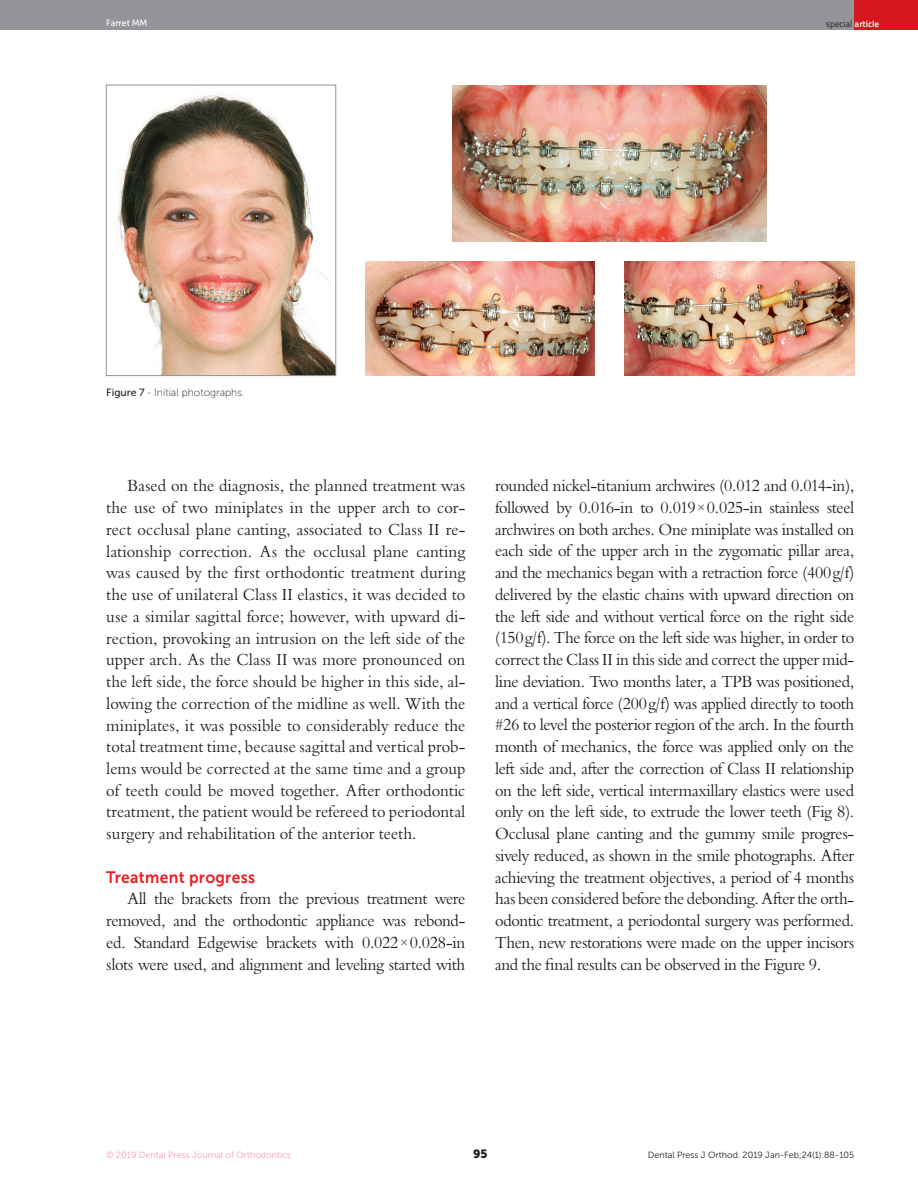
<style>
.page{position:relative;width:918px;height:1188px;background:#fff}
.page>*{position:absolute;margin:0;border:0;box-sizing:border-box;transform-origin:0 0}
.t1{font:16.5px/21.8px "Bergamo Std";letter-spacing:-.015em;color:#231f20;text-align:justify;scale:.95 1}
.t2{font:16.5px "Museo Sans 700";letter-spacing:.02em;color:#ee1d23;scale:.95 1}
.t3{font:12px "Museo Sans 900";color:#231f20}
.t4{font:10.5px "Museo Sans 100";color:#231f20}
.t5{font:9px "Museo Sans 300";color:#231f20}
.t6{font:9px "Museo Sans 300";color:#f499c2}
.t7{font:9px "Titillium Text 22 L";color:#231f20}
.t8{font:9px "Museo Sans 500";letter-spacing:-.015em;color:#fff}
.s1{font-weight:700;color:#fff}
.s2{font-family:"Museo Sans 500"}
</style>
<div class="page">
<div style="left:0;top:0;width:918px;height:30px;background:#939598"></div>
<div style="left:854px;top:0;width:64px;height:30px;background:#d7171f"></div>
<img style="left:116px;top:93px;width:218px;height:281px">
<div style="left:106px;top:85px;width:230px;height:291px;border:1px solid #939598"></div>
<img style="left:453px;top:85px;width:314px;height:156px">
<img style="left:366px;top:262px;width:229px;height:114px">
<img style="left:625px;top:262px;width:229px;height:114px">
<p class="t8" style="left:106px;top:18px;width:43px">Farret MM</p>
<p class="t7" style="left:826px;top:17px;width:55px">special <span class="s1">article</span></p>
<p class="t4" style="left:106px;top:387px;width:140px"><span class="s2">Figure 7</span> - Initial photographs.</p>
<p class="t1" style="left:106px;top:475px;width:380px;text-indent:21px">Based on the diagnosis, the planned treatment was the use of two miniplates in the upper arch to cor&shy;rect occlusal plane canting, associated to Class II re&shy;lationship correction. As the occlusal plane canting was caused by the first orthodontic treatment during the use of unilateral Class II elastics, it was decided to use a similar sagittal force; however, with upward di&shy;rection, provoking an intrusion on the left side of the upper arch. As the Class II was more pronounced on the left side, the force should be higher in this side, al&shy;lowing the correction of the midline as well. With the miniplates, it was possible to considerably reduce the total treatment time, because sagittal and vertical prob&shy;lems would be corrected at the same time and a group of teeth could be moved together. After orthodontic treatment, the patient would be refereed to periodontal surgery and rehabilitation of the anterior teeth.</p>
<p class="t2" style="left:106px;top:868px;width:158px">Treatment progress</p>
<p class="t1" style="left:106px;top:888px;width:379px;text-indent:21px">All the brackets from the previous treatment were removed, and the orthodontic appliance was rebond&shy;ed. Standard Edgewise brackets with 0.022×0.028-in slots were used, and alignment and leveling started with</p>
<p class="t1" style="left:495px;top:475px;width:380px">rounded nickel-titanium archwires (0.012 and 0.014-in), followed by 0.016-in to 0.019×0.025-in stainless steel archwires on both arches. One miniplate was installed on each side of the upper arch in the zygomatic pillar area, and the mechanics began with a retraction force (400g/f) delivered by the elastic chains with upward direction on the left side and without vertical force on the right side (150g/f). The force on the left side was higher, in order to correct the Class II in this side and correct the upper mid&shy;line deviation. Two months later, a TPB was positioned, and a vertical force (200g/f) was applied directly to tooth #26 to level the posterior region of the arch. In the fourth month of mechanics, the force was applied only on the left side and, after the correction of Class II relationship on the left side, vertical intermaxillary elastics were used only on the left side, to extrude the lower teeth (Fig 8).<br>Occlusal plane canting and the gummy smile progres&shy;sively reduced, as shown in the smile photographs. After achieving the treatment objectives, a period of 4 months has been considered before the debonding. After the orth&shy;odontic treatment, a periodontal surgery was performed.<br>Then, new restorations were made on the upper incisors and the final results can be observed in the Figure 9.</p>
<p class="t6" style="left:106px;top:1150px;width:186px">© 2019 Dental Press Journal of Orthodontics</p>
<p class="t3" style="left:473px;top:1147px;width:16px">95</p>
<p class="t5" style="left:648px;top:1150px;width:208px">Dental Press J Orthod. 2019 Jan-Feb;24(1):88-105</p>
</div>
